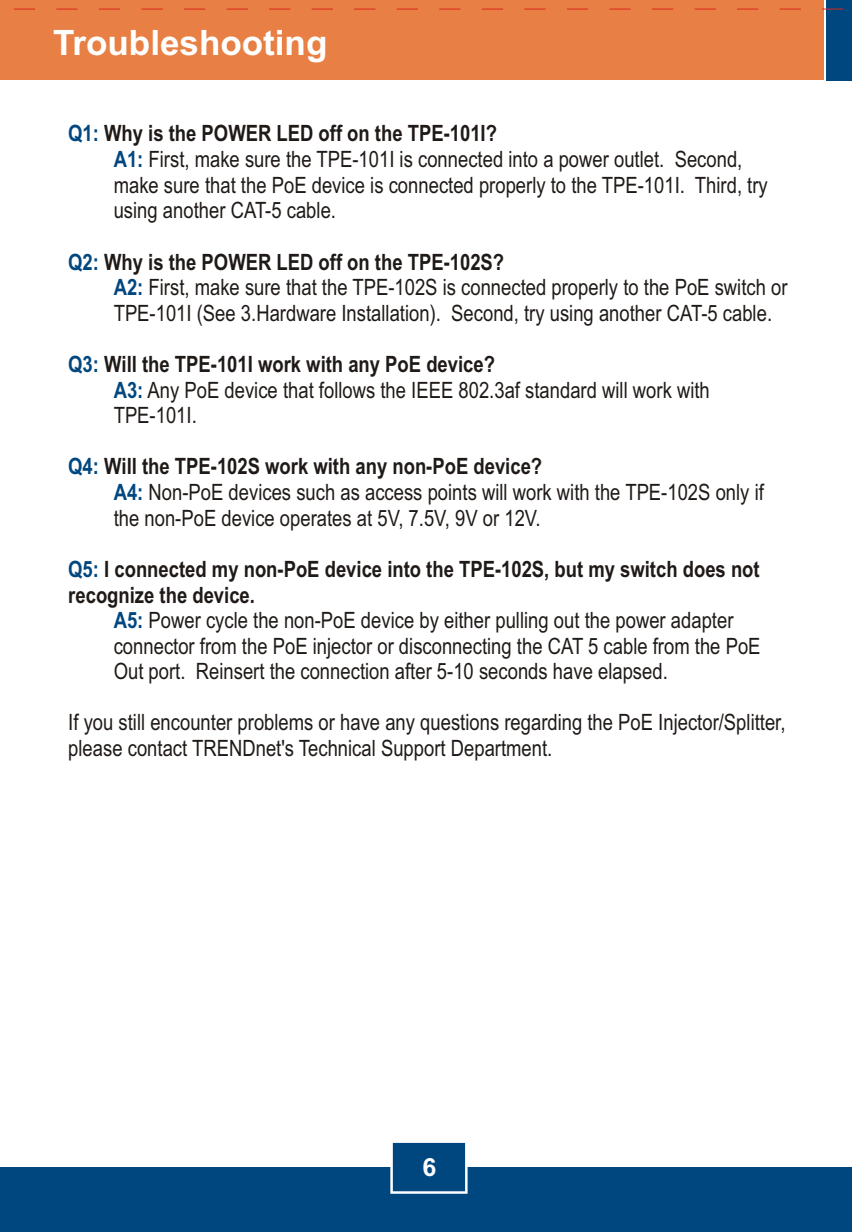
<style>
.page{position:relative;width:852px;height:1232px;background:#fff}
.page>*{position:absolute;margin:0;border:0;box-sizing:border-box;transform-origin:0 0}
.t1{font:700 35px "Arial";color:#fff}
.t2{font:700 25px "Arial";color:#fff}
.t3{font:22.5px/25.8px "Arial Narrow";color:#1f1a17}
.t4{font:700 22.5px "Arial Narrow";color:#1f1a17}
.s1{font-weight:700;color:#004780}
.s2{font-weight:700}
.s3{color:#004780}
</style>
<div class="page">
<div style="left:0;top:1167px;width:852px;height:65px;background:#004780"></div>
<div style="left:0;top:0;width:823px;height:80px;background:#e88045"></div>
<div style="left:826px;top:0;width:26px;height:80px;background:#004780"></div>
<svg style="left:390px;top:1142px;width:78px;height:52px"></svg>
<svg style="left:14px;top:9px;width:21px;height:1px"></svg>
<svg style="left:56px;top:9px;width:22px;height:1px"></svg>
<svg style="left:99px;top:9px;width:21px;height:1px"></svg>
<svg style="left:141px;top:9px;width:22px;height:1px"></svg>
<svg style="left:184px;top:9px;width:21px;height:1px"></svg>
<svg style="left:226px;top:9px;width:22px;height:1px"></svg>
<svg style="left:269px;top:9px;width:21px;height:1px"></svg>
<svg style="left:311px;top:9px;width:22px;height:1px"></svg>
<svg style="left:354px;top:9px;width:21px;height:1px"></svg>
<svg style="left:397px;top:9px;width:21px;height:1px"></svg>
<svg style="left:439px;top:9px;width:21px;height:1px"></svg>
<svg style="left:482px;top:9px;width:21px;height:1px"></svg>
<svg style="left:524px;top:9px;width:21px;height:1px"></svg>
<svg style="left:567px;top:9px;width:21px;height:1px"></svg>
<svg style="left:609px;top:9px;width:21px;height:1px"></svg>
<svg style="left:652px;top:9px;width:21px;height:1px"></svg>
<svg style="left:694px;top:9px;width:21px;height:1px"></svg>
<svg style="left:737px;top:9px;width:21px;height:1px"></svg>
<svg style="left:779px;top:9px;width:21px;height:1px"></svg>
<svg style="left:822px;top:9px;width:21px;height:1px"></svg>
<h1 class="t1" style="left:53px;top:30px;width:276px">Troubleshooting</h1>
<p class="t3" style="left:114px;top:123px;width:630px;text-indent:-45px"><span class="s1">Q1:</span> <span class="s2">Why is the POWER LED off on the TPE-101I?<br></span><span class="s1">A1:</span> First, make sure the TPE-101I is connected into a power outlet. Second,</p>
<p class="t3" style="left:114px;top:174px;width:655px">make sure that the PoE device is connected properly to the TPE-101I. Third, try using another CAT-5 cable.</p>
<p class="t3" style="left:114px;top:251px;width:675px;text-indent:-45px"><span class="s1">Q2:</span> <span class="s2">Why is the POWER LED off on the TPE-102S?<br></span><span class="s1">A2:</span> First, make sure that the TPE-102S is connected properly to the PoE switch or</p>
<p class="t3" style="left:114px;top:302px;width:660px">TPE-101I (See 3.Hardware Installation). Second, try using another CAT-5 cable.</p>
<p class="t3" style="left:114px;top:353px;width:597px;text-indent:-45px"><span class="s1">Q3:</span> <span class="s2">Will the TPE-101I work with any PoE device?<br></span><span class="s1">A3:</span> Any PoE device that follows the IEEE 802.3af standard will work with</p>
<p class="t3" style="left:114px;top:404px;width:85px">TPE-101I.</p>
<p class="t3" style="left:114px;top:456px;width:651px;text-indent:-45px"><span class="s1">Q4:</span> <span class="s2">Will the TPE-102S work with any non-PoE device?<br></span><span class="s1">A4:</span> Non-PoE devices such as access points will work with the TPE-102S only if</p>
<p class="t3" style="left:114px;top:507px;width:428px">the non-PoE device operates at 5V, 7.5V, 9V or 12V.</p>
<p class="t4" style="left:68px;top:561px;width:693px"><span class="s3">Q5:</span> I connected my non-PoE device into the TPE-102S, but my switch does not</p>
<p class="t3" style="left:114px;top:609px;width:621px"><span class="s1">A5:</span> Power cycle the non-PoE device by either pulling out the power adapter</p>
<p class="t4" style="left:68px;top:586px;width:188px">recognize the device.</p>
<p class="t3" style="left:114px;top:635px;width:648px">connector from the PoE injector or disconnecting the CAT 5 cable from the PoE<br>Out port. Reinsert the connection after 5-10 seconds have elapsed.</p>
<p class="t3" style="left:68px;top:711px;width:718px">If you still encounter problems or have any questions regarding the PoE Injector/Splitter, please contact TRENDnet's Technical Support Department.</p>
<p class="t2" style="left:422px;top:1157px;width:15px">6</p>
</div>
